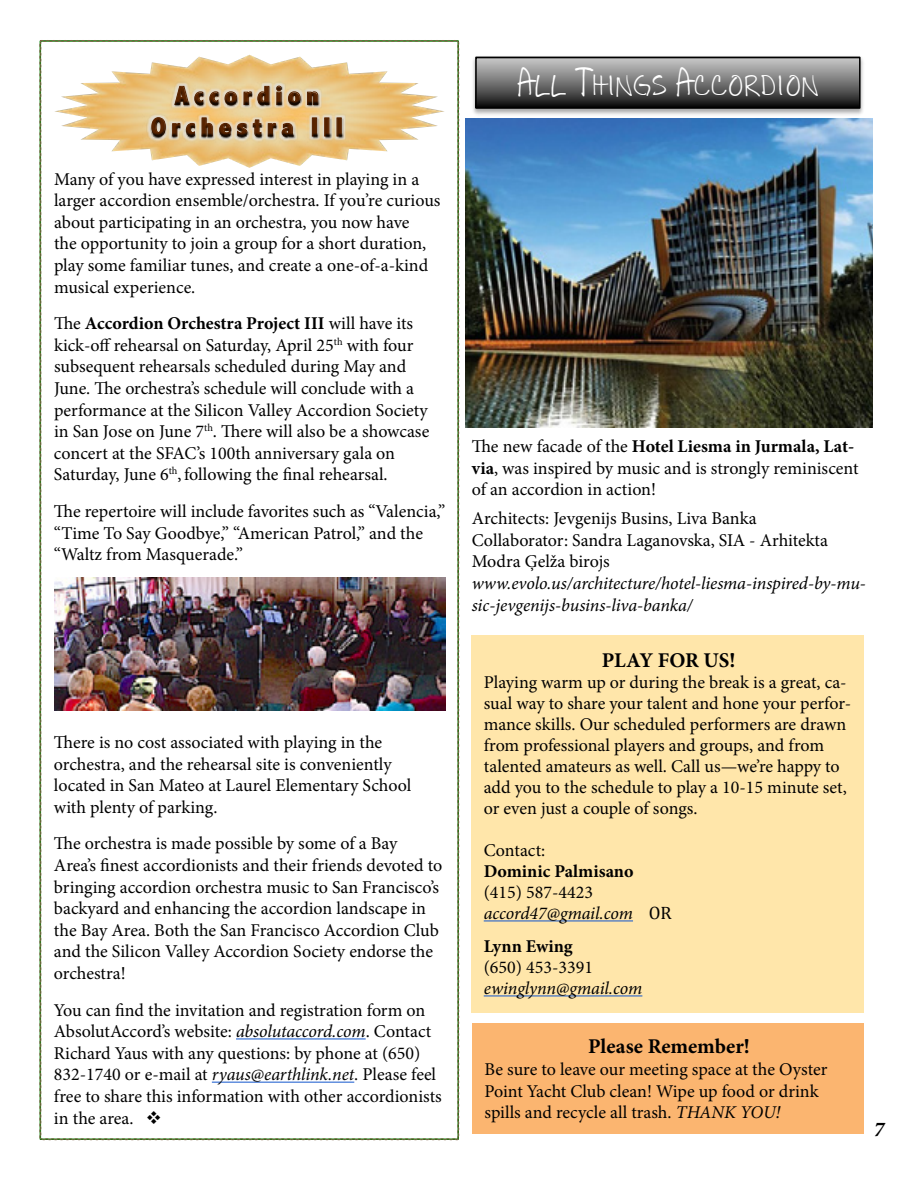
<style>
.page{position:relative;width:918px;height:1188px;background:#fff}
.page>*{position:absolute;margin:0;border:0;box-sizing:border-box;transform-origin:0 0}
.t1{font:31.2px "All Caps";color:#fff;scale:.87 1}
.t2{font:800 condensed 26.55px/31.7px "Abadi";letter-spacing:.205em;color:#5a2400;text-align:center}
.t3{font:700 21px "Minion Pro";letter-spacing:-.005em;color:#000}
.t4{font:italic 700 21px "Minion Pro";color:#000}
.t5{font:18px/21.6px "Minion Pro";letter-spacing:-.005em;color:#000}
.t6{font:italic 18px/21px "Minion Pro";letter-spacing:-.01em;color:#000}
.t7{font:700 18px "Minion Pro";letter-spacing:-.015em;color:#000}
.s1{font-weight:700}
.s2{font-style:italic}
.s3{font-style:normal}
.s4{font-family:"Cambria";font-style:normal}
</style>
<div class="page">
<svg style="left:39px;top:40px;width:421px;height:1101px"></svg>
<hr style="left:236px;top:1038px;width:130px;height:1px;background:#15c">
<hr style="left:212px;top:1082px;width:142px;height:1px;background:#15c">
<img style="left:54px;top:578px;width:392px;height:132px">
<img style="left:54px;top:55px;width:391px;height:113px">
<img style="left:167px;top:71px;width:159px;height:31px">
<img style="left:143px;top:102px;width:206px;height:49px">
<img style="left:172px;top:76px;width:149px;height:31px">
<img style="left:148px;top:107px;width:196px;height:39px">
<img style="left:473px;top:56px;width:390px;height:59px">
<img style="left:507px;top:56px;width:323px;height:59px">
<svg style="left:478px;top:60px;width:380px;height:46px;background:#6e6e6e"></svg>
<div style="left:475px;top:57px;width:386px;height:52px;border:2px solid #000"></div>
<div style="left:472px;top:635px;width:392px;height:378px;background:#ffe6aa"></div>
<hr style="left:484px;top:920px;width:149px;height:1px;background:#15c">
<hr style="left:484px;top:995px;width:158px;height:1px;background:#15c">
<div style="left:472px;top:1024px;width:392px;height:110px;background:#fbb570"></div>
<img style="left:466px;top:118px;width:406px;height:310px">
<h2 class="t2" style="left:151px;top:80px;width:193px">Accordion<br>Orchestra III</h2>
<p class="t5" style="left:54px;top:168px;width:388px">Many of you have expressed interest in playing in a larger accordion ensemble/orchestra. If you’re curious about participating in an orchestra, you now have<br>the opportunity to join a group for a short duration, play some familiar tunes, and create a one-of-a-kind musical experience.</p>
<p class="t5" style="left:54px;top:313px;width:377px">The <span class="s1">Accordion Orchestra Project III</span> will have its kick-off rehearsal on Saturday, April 25<sup>th</sup> with four subsequent rehearsals scheduled during May and June. The orchestra’s schedule will conclude with a performance at the Silicon Valley Accordion Society in San Jose on June 7<sup>th</sup>. There will also be a showcase concert at the SFAC’s 100th anniversary gala on Saturday, June 6<sup>th</sup>,following the final rehearsal.</p>
<p class="t5" style="left:54px;top:500px;width:393px">The repertoire will include favorites such as “Valencia,” “Time To Say Goodbye,” “American Patrol,” and the “Waltz from Masquerade.”</p>
<p class="t5" style="left:54px;top:731px;width:359px">There is no cost associated with playing in the orchestra, and the rehearsal site is conveniently located in San Mateo at Laurel Elementary School with plenty of parking.</p>
<p class="t5" style="left:54px;top:833px;width:390px">The orchestra is made possible by some of a Bay Area’s finest accordionists and their friends devoted to bringing accordion orchestra music to San Francisco’s backyard and enhancing the accordion landscape in the Bay Area. Both the San Francisco Accordion Club and the Silicon Valley Accordion Society endorse the orchestra!</p>
<p class="t5" style="left:54px;top:999px;width:389px">You can find the invitation and registration form on AbsolutAccord’s website: <span class="s2">absolutaccord.com</span>. Contact Richard Yaus with any questions: by phone at (650)<br>832-1740 or e-mail at <span class="s2">ryaus@earthlink.net</span>. Please feel free to share this information with other accordionists in the area. ❖</p>
<h1 class="t1" style="left:517px;top:67px;width:348px">All Things Accordion</h1>
<p class="t5" style="left:472px;top:436px;width:388px">The new facade of the <span class="s1">Hotel Liesma in Jurmala, Lat&shy;via</span>, was inspired by music and is strongly reminiscent of an accordion in action!</p>
<p class="t5" style="left:472px;top:508px;width:358px">Architects: Jevgenijs Busins, Liva Banka<br>Collaborator: Sandra Laganovska, SIA - Arhitekta<br>Modra Ģelža birojs</p>
<p class="t6" style="left:472px;top:573px;width:396px;line-height:21.6px">www.evolo.us/architecture/hotel-liesma-inspired-by-mu&shy;sic-jevgenijs-busins-liva-banka/</p>
<p class="t3" style="left:602px;top:646px;width:135px">PLAY FOR US!</p>
<p class="t5" style="left:484px;top:672px;width:369px;line-height:21px">Playing warm up or during the break is a great, ca&shy;sual way to share your talent and hone your perfor&shy;mance skills. Our scheduled performers are drawn from professional players and groups, and from talented amateurs as well. Call us—we’re happy to add you to the schedule to play a 10-15 minute set, or even just a couple of songs.</p>
<p class="t5" style="left:484px;top:840px;width:63px">Contact:</p>
<p class="t7" style="left:484px;top:859px;width:151px">Dominic Palmisano</p>
<p class="t6" style="left:484px;top:882px;width:190px"><span class="s3">(415) 587-4423 </span>accord47@gmail.com <span class="s4">OR</span></p>
<p class="t7" style="left:484px;top:934px;width:91px">Lynn Ewing</p>
<p class="t5" style="left:484px;top:957px;width:111px">(650) 453-3391</p>
<p class="t6" style="left:484px;top:978px;width:160px">ewinglynn@gmail.com</p>
<p class="t3" style="left:588px;top:1032px;width:163px">Please Remember!</p>
<p class="t5" style="left:484px;top:1059px;width:344px">Be sure to leave our meeting space at the Oyster<br>Point Yacht Club clean! Wipe up food or drink spills and recycle all trash. <span class="s2">THANK YOU!</span></p>
<p class="t4" style="left:874px;top:1115px;width:12px">7</p>
</div>
